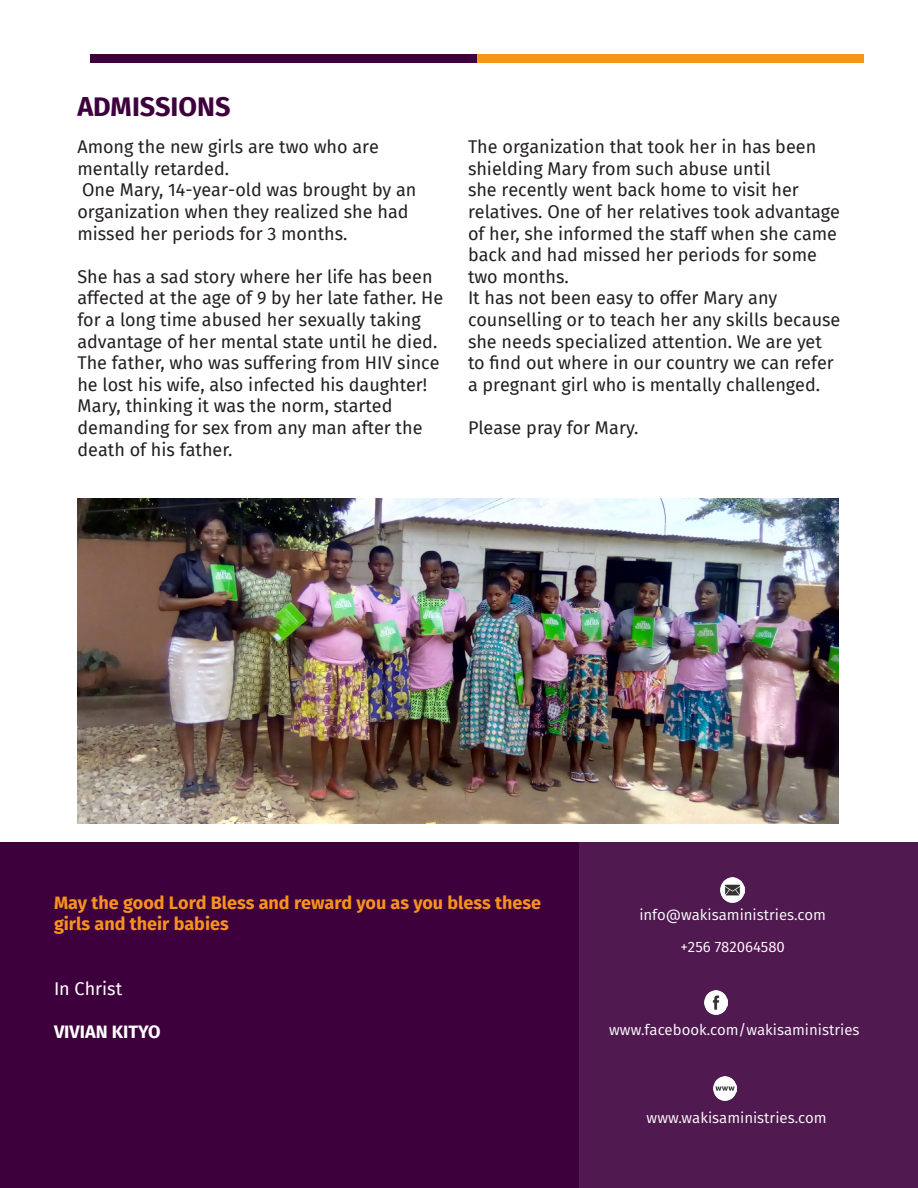
<style>
.page{position:relative;width:918px;height:1188px;background:#fff}
.page>*{position:absolute;margin:0;border:0;box-sizing:border-box;transform-origin:0 0}
.t1{font:700 27px "Fira Sans";color:#3e003d}
.baseWakisa{font:18px/21.6px "Fira Sans";color:#231f20}
.baseWakisa-2{font:700 18px/21.6px "Fira Sans";color:#f7931d}
.t2{font:700 18px "Fira Sans";color:#fff}
.t3{font:18px "Fira Sans";color:#fff}
.baseWakisa-3{font:15px "Fira Sans";color:#fff}
</style>
<div class="page">
<div style="left:0;top:843px;width:918px;height:345px;background:#3e003d"></div>
<div style="left:580px;top:843px;width:338px;height:345px;background:#501950"></div>
<div style="left:90px;top:54px;width:387px;height:8px;background:#3e003d"></div>
<div style="left:477px;top:54px;width:387px;height:8px;background:#f7941e"></div>
<img style="left:713px;top:1077px;width:24px;height:23px">
<img style="left:720px;top:878px;width:25px;height:24px">
<img style="left:705px;top:991px;width:23px;height:23px">
<img style="left:77px;top:499px;width:762px;height:325px">
<p class="t1" style="left:77px;top:84px;width:155px">ADMISSIONS</p>
<p class="baseWakisa" style="left:77px;top:136px;width:303px">Among the new girls are two who are mentally retarded.</p>
<p class="baseWakisa" style="left:77px;top:179px;width:341px">One Mary, 14-year-old was brought by an organization when they realized she had missed her periods for 3 months.</p>
<p class="baseWakisa" style="left:77px;top:265px;width:367px">She has a sad story where her life has been affected at the age of 9 by her late father. He for a long time abused her sexually taking advantage of her mental state until he died.</p>
<p class="baseWakisa" style="left:77px;top:352px;width:364px">The father, who was suffering from HIV since he lost his wife, also infected his daughter!</p>
<p class="baseWakisa" style="left:77px;top:395px;width:347px">Mary, thinking it was the norm, started demanding for sex from any man after the death of his father.</p>
<p class="baseWakisa" style="left:468px;top:136px;width:374px">The organization that took her in has been shielding Mary from such abuse until<br>she recently went back home to visit her relatives. One of her relatives took advantage of her, she informed the staff when she came back and had missed her periods for some two months.</p>
<p class="baseWakisa" style="left:468px;top:287px;width:374px">It has not been easy to offer Mary any counselling or to teach her any skills because she needs specialized attention. We are yet to find out where in our country we can refer a pregnant girl who is mentally challenged.</p>
<p class="baseWakisa" style="left:468px;top:417px;width:172px">Please pray for Mary.</p>
<p class="baseWakisa-2" style="left:54px;top:890px;width:489px">May the good Lord Bless and reward you as you bless these girls and their babies</p>
<p class="t3" style="left:54px;top:975px;width:70px">In Christ</p>
<p class="t2" style="left:54px;top:1017px;width:108px">VIVIAN KITYO</p>
<p class="baseWakisa-3" style="left:639px;top:904px;width:188px">info@wakisaministries.com</p>
<p class="baseWakisa-3" style="left:681px;top:936px;width:106px">+256 782064580</p>
<p class="baseWakisa-3" style="left:609px;top:1019px;width:252px">www.facebook.com/wakisaministries</p>
<p class="baseWakisa-3" style="left:647px;top:1107px;width:181px">www.wakisaministries.com</p>
</div>
